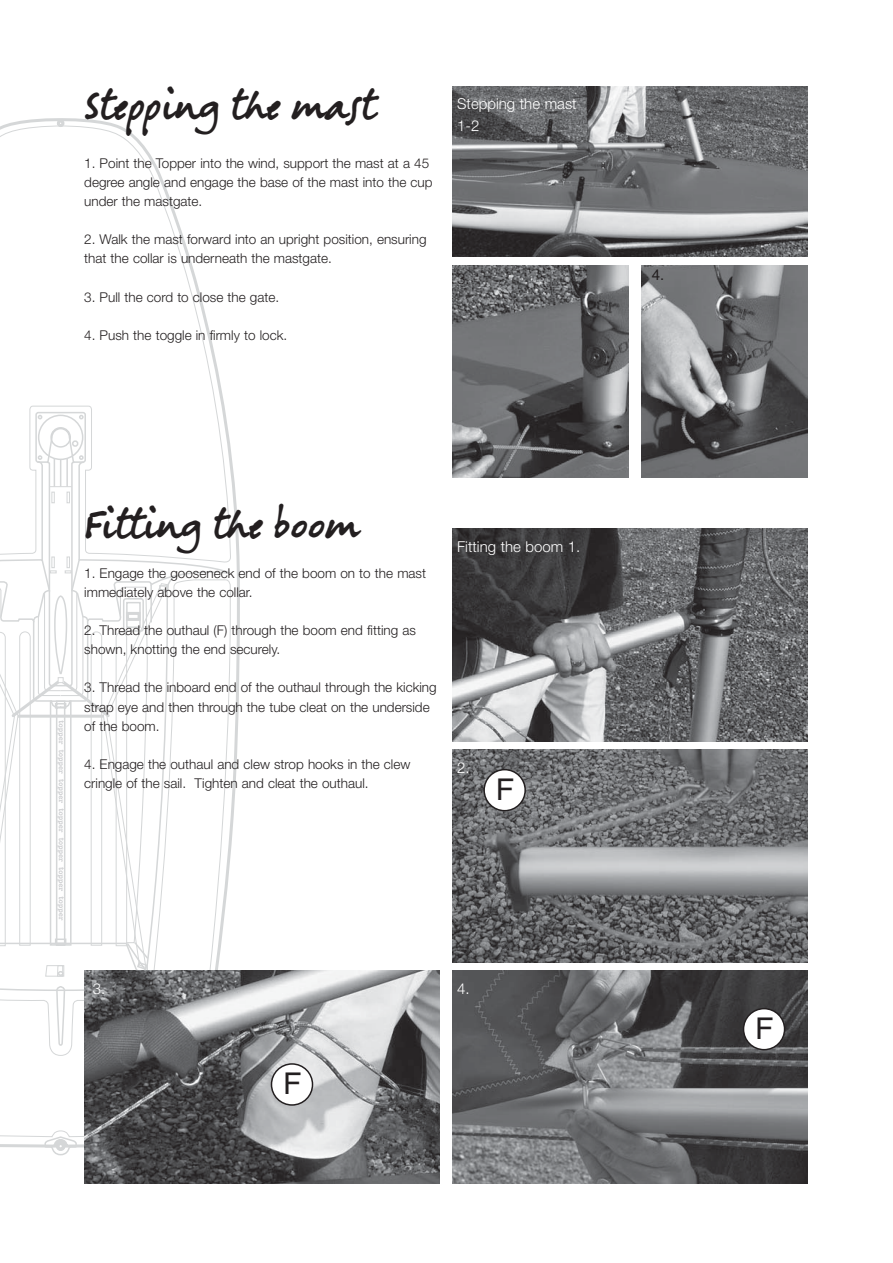
<style>
.page{position:relative;width:893px;height:1263px;background:#fff}
.page>*{position:absolute;margin:0;border:0;box-sizing:border-box;transform-origin:0 0}
.t1{font:36px "Berranger Hand ITC";color:#231f20}
.t2{font:30px "Helvetica";color:#231f20}
.t3{font:300 15px/21.3px "Helvetica Neue";color:#fff}
.t4{font:300 15px "Helvetica Neue";color:#231f20}
.t5{font:15px "Helvetica";color:#231f20}
.t6{font:300 13.5px/19.2px "Helvetica Neue";color:#231f20}
</style>
<div class="page">
<svg style="left:4px;top:119px;width:237px;height:852px"></svg>
<div style="left:57px;top:119px;width:7px;height:8px;border:3px solid #d5d7d8;border-radius:50%"></div>
<svg style="left:0;top:125px;width:231px;height:286px"></svg>
<svg style="left:0;top:411px;width:233px;height:745px"></svg>
<img style="left:452px;top:86px;width:355px;height:171px">
<img style="left:452px;top:265px;width:177px;height:213px">
<img style="left:641px;top:265px;width:166px;height:213px">
<img style="left:452px;top:529px;width:355px;height:212px">
<img style="left:452px;top:750px;width:355px;height:212px">
<img style="left:452px;top:971px;width:355px;height:212px">
<img style="left:84px;top:971px;width:355px;height:212px">
<svg style="left:483px;top:769px;width:43px;height:42px"></svg>
<svg style="left:271px;top:1063px;width:42px;height:43px"></svg>
<svg style="left:743px;top:1008px;width:42px;height:42px"></svg>
<h1 class="t1" style="left:84px;top:86px;width:293px">Stepping the mast</h1>
<p class="t6" style="left:84px;top:154px;width:350px">1. Point the Topper into the wind, support the mast at a 45 degree angle and engage the base of the mast into the cup under the mastgate.</p>
<p class="t6" style="left:84px;top:231px;width:344px">2. Walk the mast forward into an upright position, ensuring that the collar is underneath the mastgate.</p>
<p class="t6" style="left:84px;top:288px;width:196px">3. Pull the cord to close the gate.</p>
<p class="t6" style="left:84px;top:327px;width:204px">4. Push the toggle in firmly to lock.</p>
<p class="t3" style="left:457px;top:95px;width:121px">Stepping the mast<br>1-2</p>
<p class="t4" style="left:457px;top:273px;width:14px">3.</p>
<h1 class="t1" style="left:84px;top:504px;width:276px">Fitting the boom</h1>
<p class="t6" style="left:84px;top:564px;width:343px">1. Engage the gooseneck end of the boom on to the mast immediately above the collar.</p>
<p class="t6" style="left:84px;top:622px;width:333px">2. Thread the outhaul (F) through the boom end fitting as shown, knotting the end securely.</p>
<p class="t6" style="left:84px;top:679px;width:354px">3. Thread the inboard end of the outhaul through the kicking strap eye and then through the tube cleat on the underside of the boom.</p>
<p class="t6" style="left:84px;top:756px;width:328px">4. Engage the outhaul and clew strop hooks in the clew cringle of the sail. Tighten and cleat the outhaul.</p>
<p class="t3" style="left:457px;top:537px;width:125px">Fitting the boom 1.</p>
<p class="t3" style="left:457px;top:758px;width:14px">2.</p>
<h2 class="t2" style="left:496px;top:778px;width:20px">F</h2>
<p class="t5" style="left:652px;top:269px;width:14px">4.</p>
<p class="t3" style="left:93px;top:979px;width:14px">3.</p>
<p class="t3" style="left:457px;top:979px;width:14px">4.</p>
<h2 class="t2" style="left:283px;top:1073px;width:20px">F</h2>
<h2 class="t2" style="left:755px;top:1017px;width:20px">F</h2>
</div>
